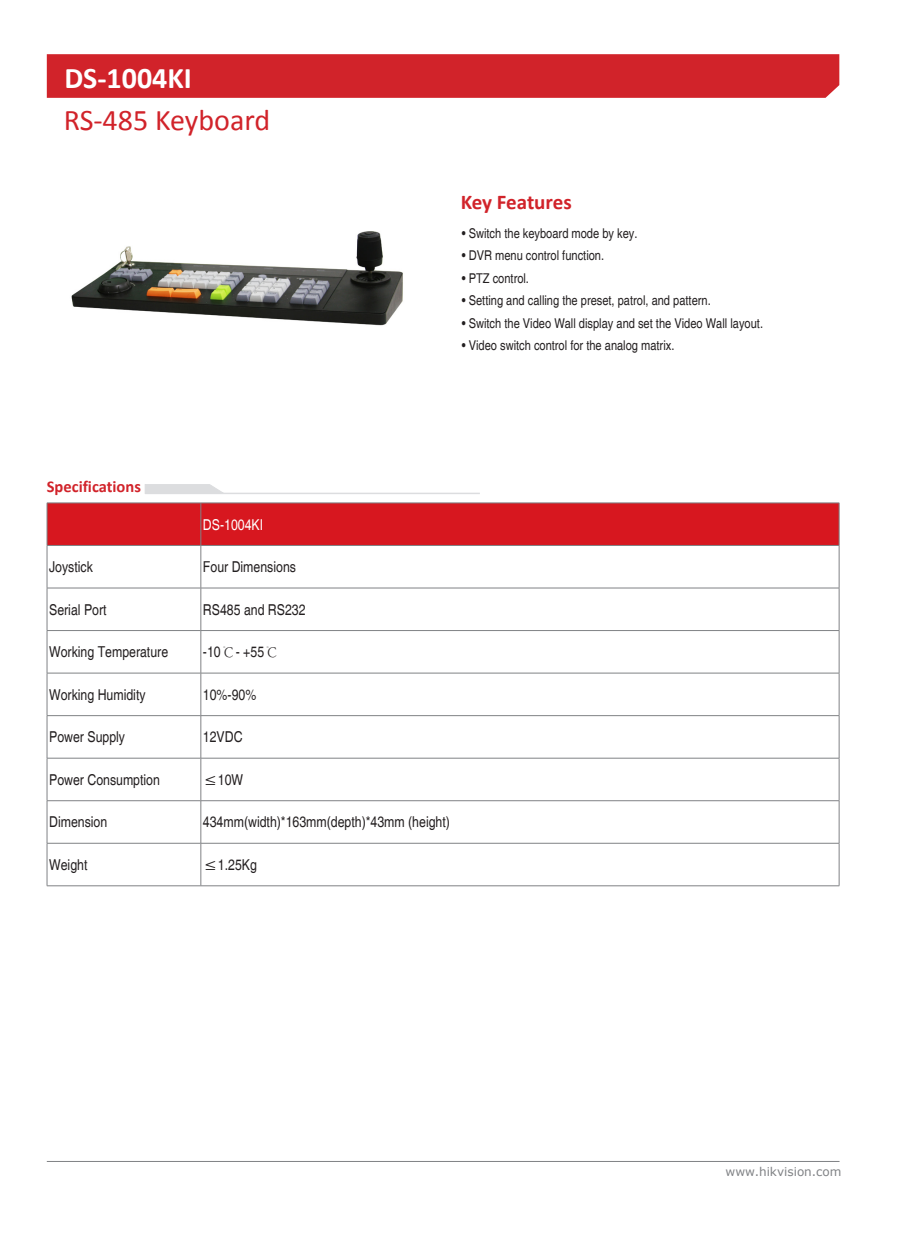
<style>
.page{position:relative;width:898px;height:1238px;background:#fff}
.page>*{position:absolute;margin:0;border:0;box-sizing:border-box;transform-origin:0 0}
.t1{font:30px "Calibri";color:#d1232a}
.t2{font:700 30px "Calibri";color:#fff}
.t3{font:700 21px "Calibri";letter-spacing:-.01em;color:#d1232a}
.t4{font:700 16.5px "Calibri";color:#d1232a}
.t5{font:condensed 15px "Helvetica";color:#231f20}
.t6{font:condensed 15px "Helvetica";color:#fff}
.t7{font:condensed 13.5px "Helvetica";color:#231f20}
.t8{font:12px "Verdana";color:#808285}
.s1{font-family:"Adobe Song Std";font-weight:300;font-stretch:normal}
</style>
<div class="page">
<hr style="left:47px;top:1161px;width:792px;height:1px;background:#808285">
<div style="left:47px;top:54px;width:792px;height:44px;background:#d1232a"></div>
<div style="left:48px;top:503px;width:790px;height:42px;background:#d7171f"></div>
<hr style="left:47px;top:545px;width:154px;height:1px;background:#808285">
<hr style="left:47px;top:545px;width:1px;height:42px;background:#808285">
<hr style="left:201px;top:545px;width:638px;height:1px;background:#808285">
<hr style="left:200px;top:545px;width:1px;height:42px;background:#808285">
<hr style="left:838px;top:545px;width:1px;height:42px;background:#808285">
<hr style="left:47px;top:587px;width:154px;height:1px;background:#808285">
<hr style="left:47px;top:588px;width:1px;height:42px;background:#808285">
<hr style="left:201px;top:587px;width:638px;height:1px;background:#808285">
<hr style="left:200px;top:588px;width:1px;height:42px;background:#808285">
<hr style="left:838px;top:588px;width:1px;height:42px;background:#808285">
<hr style="left:47px;top:630px;width:154px;height:1px;background:#808285">
<hr style="left:47px;top:630px;width:1px;height:43px;background:#808285">
<hr style="left:201px;top:630px;width:638px;height:1px;background:#808285">
<hr style="left:200px;top:630px;width:1px;height:43px;background:#808285">
<hr style="left:838px;top:630px;width:1px;height:43px;background:#808285">
<hr style="left:47px;top:672px;width:154px;height:1px;background:#808285">
<hr style="left:47px;top:673px;width:1px;height:42px;background:#808285">
<hr style="left:201px;top:672px;width:638px;height:1px;background:#808285">
<hr style="left:200px;top:673px;width:1px;height:42px;background:#808285">
<hr style="left:838px;top:673px;width:1px;height:42px;background:#808285">
<hr style="left:47px;top:715px;width:154px;height:1px;background:#808285">
<hr style="left:47px;top:715px;width:1px;height:43px;background:#808285">
<hr style="left:201px;top:715px;width:638px;height:1px;background:#808285">
<hr style="left:200px;top:715px;width:1px;height:43px;background:#808285">
<hr style="left:838px;top:715px;width:1px;height:43px;background:#808285">
<hr style="left:47px;top:758px;width:154px;height:1px;background:#808285">
<hr style="left:47px;top:758px;width:1px;height:42px;background:#808285">
<hr style="left:201px;top:758px;width:638px;height:1px;background:#808285">
<hr style="left:200px;top:758px;width:1px;height:42px;background:#808285">
<hr style="left:838px;top:758px;width:1px;height:42px;background:#808285">
<hr style="left:47px;top:800px;width:154px;height:1px;background:#808285">
<hr style="left:47px;top:801px;width:1px;height:42px;background:#808285">
<hr style="left:201px;top:800px;width:638px;height:1px;background:#808285">
<hr style="left:200px;top:801px;width:1px;height:42px;background:#808285">
<hr style="left:838px;top:801px;width:1px;height:42px;background:#808285">
<hr style="left:47px;top:843px;width:154px;height:1px;background:#808285">
<hr style="left:47px;top:843px;width:1px;height:42px;background:#808285">
<hr style="left:201px;top:843px;width:638px;height:1px;background:#808285">
<hr style="left:200px;top:843px;width:1px;height:42px;background:#808285">
<hr style="left:838px;top:843px;width:1px;height:42px;background:#808285">
<hr style="left:47px;top:885px;width:154px;height:1px;background:#808285">
<hr style="left:201px;top:885px;width:638px;height:1px;background:#808285">
<hr style="left:47px;top:502px;width:154px;height:1px;background:#808285">
<hr style="left:47px;top:503px;width:1px;height:42px;background:#808285">
<hr style="left:201px;top:502px;width:638px;height:1px;background:#808285">
<hr style="left:200px;top:503px;width:1px;height:42px;background:#808285">
<hr style="left:838px;top:503px;width:1px;height:42px;background:#808285">
<hr style="left:145px;top:492px;width:334px;height:2px;background:#dcdddf">
<svg style="left:145px;top:484px;width:80px;height:9px"></svg>
<img style="left:71px;top:231px;width:332px;height:95px">
<p class="t2" style="left:64px;top:59px;width:129px">DS-1004KI</p>
<p class="t1" style="left:64px;top:101px;width:208px">RS-485 Keyboard</p>
<p class="t3" style="left:460px;top:188px;width:112px">Key Features</p>
<p class="t7" style="left:461px;top:225px;width:177px">• Switch the keyboard mode by key.</p>
<p class="t7" style="left:461px;top:247px;width:144px">• DVR menu control function.</p>
<p class="t7" style="left:461px;top:270px;width:69px">• PTZ control.</p>
<p class="t7" style="left:461px;top:292px;width:250px">• Setting and calling the preset, patrol, and pattern.</p>
<p class="t7" style="left:461px;top:315px;width:303px">• Switch the Video Wall display and set the Video Wall layout.</p>
<p class="t7" style="left:461px;top:337px;width:214px">• Video switch control for the analog matrix.</p>
<p class="t4" style="left:47px;top:476px;width:96px">Specifications</p>
<p class="t6" style="left:203px;top:515px;width:62px">DS-1004KI</p>
<p class="t5" style="left:49px;top:558px;width:45px">Joystick</p>
<p class="t5" style="left:203px;top:558px;width:94px">Four Dimensions</p>
<p class="t5" style="left:49px;top:600px;width:59px">Serial Port</p>
<p class="t5" style="left:203px;top:600px;width:104px">RS485 and RS232</p>
<p class="t5" style="left:49px;top:643px;width:120px">Working Temperature</p>
<p class="t5" style="left:203px;top:643px;width:78px">-10<span class="s1">℃</span>- +55<span class="s1">℃</span></p>
<p class="t5" style="left:49px;top:685px;width:98px">Working Humidity</p>
<p class="t5" style="left:203px;top:685px;width:55px">10%-90%</p>
<p class="t5" style="left:49px;top:728px;width:77px">Power Supply</p>
<p class="t5" style="left:203px;top:728px;width:41px">12VDC</p>
<p class="t5" style="left:49px;top:770px;width:112px">Power Consumption</p>
<p class="t5" style="left:203px;top:770px;width:42px">≤10W</p>
<p class="t5" style="left:49px;top:813px;width:60px">Dimension</p>
<p class="t5" style="left:203px;top:813px;width:248px">434mm(width)*163mm(depth)*43mm (height)</p>
<p class="t5" style="left:49px;top:855px;width:40px">Weight</p>
<p class="t5" style="left:203px;top:855px;width:55px">≤1.25Kg</p>
<p class="t8" style="left:725px;top:1163px;width:117px">www.hikvision.com</p>
</div>
